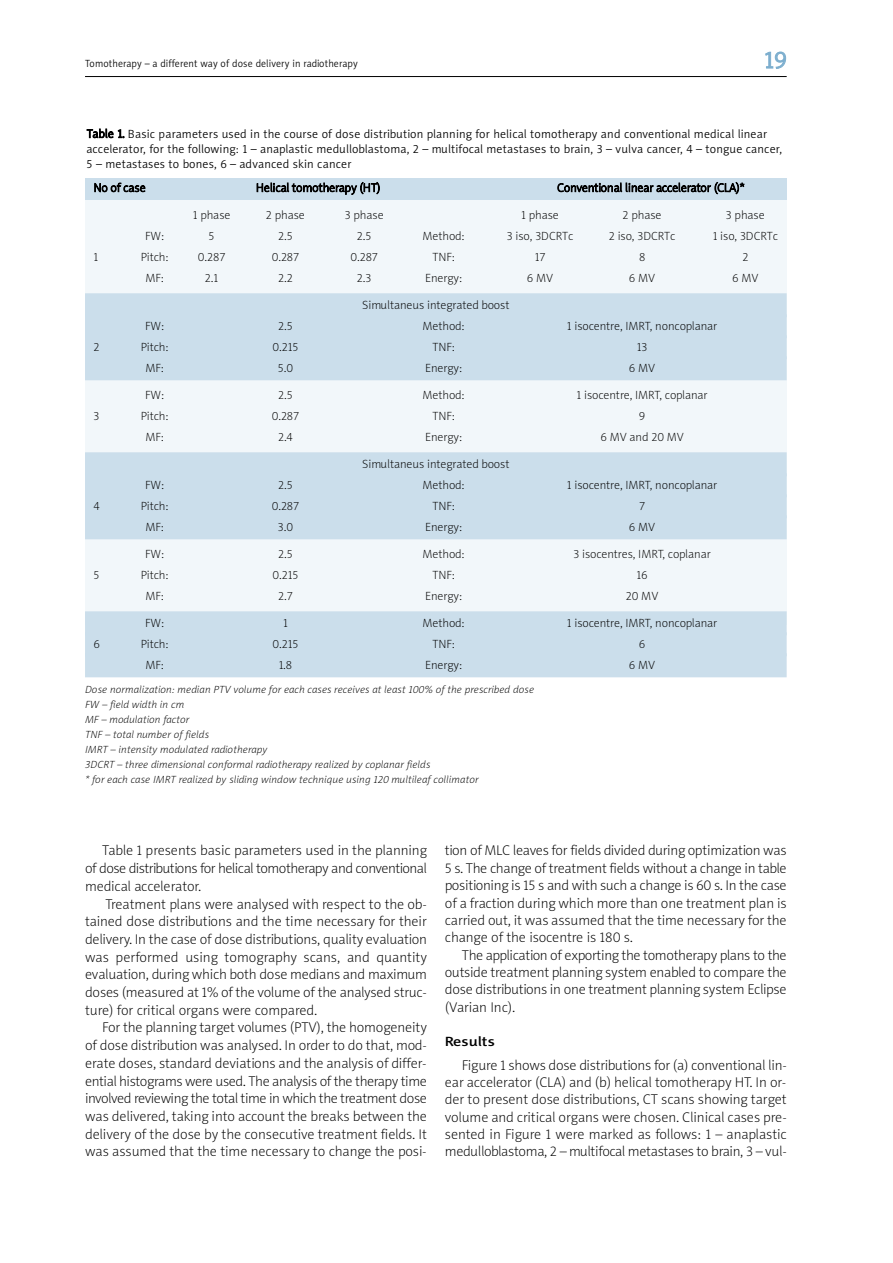
<style>
.page{position:relative;width:893px;height:1263px;background:#fff}
.page>*{position:absolute;margin:0;border:0;box-sizing:border-box;transform-origin:0 0}
.t1{font:24px "Naomi Sans EFNPS Light";color:#7caece}
.t2{font:14.25px/17.7px "Naomi Sans EFNPS Thin";letter-spacing:-.01em;color:#000;text-align:justify}
.t3{font:13.5px "Naomi Sans EFNPS Medium";color:#000;scale:1.2 1}
.t4{font:12px "Naomi Sans EFNPS Thin";color:#000}
.t5{font:12px/15px "Naomi Sans EFNPS Light";letter-spacing:.015em;color:#000}
.t6{font:italic 10.5px/15px "Naomi Sans EFNPS Thin";letter-spacing:.015em;color:#000}
.t7{font:10.5px "Naomi Sans EFNPS Light";letter-spacing:.015em;color:#000;scale:.95 1}
</style>
<div class="page">
<hr style="left:85px;top:76px;width:702px;height:1px;background:#000">
<div style="left:85px;top:192px;width:702px;height:433px;background:#f2f7fa"></div>
<div style="left:85px;top:178px;width:702px;height:22px;background:#cbdeeb"></div>
<div style="left:85px;top:293px;width:702px;height:24px;background:#cbdeeb"></div>
<div style="left:85px;top:314px;width:702px;height:24px;background:#cbdeeb"></div>
<div style="left:85px;top:335px;width:702px;height:24px;background:#cbdeeb"></div>
<div style="left:85px;top:356px;width:702px;height:24px;background:#cbdeeb"></div>
<div style="left:85px;top:452px;width:702px;height:24px;background:#cbdeeb"></div>
<div style="left:85px;top:473px;width:702px;height:24px;background:#cbdeeb"></div>
<div style="left:85px;top:494px;width:702px;height:24px;background:#cbdeeb"></div>
<div style="left:85px;top:515px;width:702px;height:24px;background:#cbdeeb"></div>
<div style="left:85px;top:611px;width:702px;height:24px;background:#cbdeeb"></div>
<div style="left:85px;top:632px;width:702px;height:24px;background:#cbdeeb"></div>
<div style="left:85px;top:653px;width:702px;height:24px;background:#cbdeeb"></div>
<p class="t7" style="left:85px;top:60px;width:289px">Tomotherapy – a different way of dose delivery in radiotherapy</p>
<h1 class="t1" style="left:764px;top:51px;width:24px">19</h1>
<p class="t5" style="left:87px;top:127px;width:697px">Table 1. Basic parameters used in the course of dose distribution planning for helical tomotherapy and conventional medical linear accelerator, for the following: 1 – anaplastic medulloblastoma, 2 – multifocal metastases to brain, 3 – vulva cancer, 4 – tongue cancer,<br>5 – metastases to bones, 6 – advanced skin cancer</p>
<p class="t4" style="left:94px;top:183px;width:54px">No of case</p>
<p class="t4" style="left:256px;top:183px;width:126px">Helical tomotherapy (HT)</p>
<p class="t4" style="left:557px;top:183px;width:189px">Conventional linear accelerator (CLA)*</p>
<p class="t4" style="left:193px;top:210px;width:39px">1 phase</p>
<p class="t4" style="left:266px;top:210px;width:40px">2 phase</p>
<p class="t4" style="left:345px;top:210px;width:40px">3 phase</p>
<p class="t4" style="left:521px;top:210px;width:39px">1 phase</p>
<p class="t4" style="left:623px;top:210px;width:40px">2 phase</p>
<p class="t4" style="left:726px;top:210px;width:40px">3 phase</p>
<p class="t4" style="left:145px;top:231px;width:21px">FW:</p>
<p class="t4" style="left:209px;top:231px;width:7px">5</p>
<p class="t4" style="left:278px;top:231px;width:16px">2.5</p>
<p class="t4" style="left:357px;top:231px;width:16px">2.5</p>
<p class="t4" style="left:423px;top:231px;width:44px">Method:</p>
<p class="t4" style="left:507px;top:231px;width:68px">3 iso, 3DCRTc</p>
<p class="t4" style="left:609px;top:231px;width:68px">2 iso, 3DCRTc</p>
<p class="t4" style="left:713px;top:231px;width:67px">1 iso, 3DCRTc</p>
<p class="t4" style="left:94px;top:252px;width:6px">1</p>
<p class="t4" style="left:141px;top:252px;width:29px">Pitch:</p>
<p class="t4" style="left:198px;top:252px;width:29px">0.287</p>
<p class="t4" style="left:272px;top:252px;width:29px">0.287</p>
<p class="t4" style="left:351px;top:252px;width:29px">0.287</p>
<p class="t4" style="left:432px;top:252px;width:24px">TNF:</p>
<p class="t4" style="left:535px;top:252px;width:12px">17</p>
<p class="t4" style="left:639px;top:252px;width:8px">8</p>
<p class="t4" style="left:742px;top:252px;width:7px">2</p>
<p class="t4" style="left:145px;top:273px;width:20px">MF:</p>
<p class="t4" style="left:205px;top:273px;width:15px">2.1</p>
<p class="t4" style="left:278px;top:273px;width:16px">2.2</p>
<p class="t4" style="left:357px;top:273px;width:16px">2.3</p>
<p class="t4" style="left:425px;top:273px;width:39px">Energy:</p>
<p class="t4" style="left:527px;top:273px;width:28px">6 MV</p>
<p class="t4" style="left:629px;top:273px;width:28px">6 MV</p>
<p class="t4" style="left:732px;top:273px;width:28px">6 MV</p>
<p class="t4" style="left:362px;top:300px;width:149px">Simultaneus integrated boost</p>
<p class="t4" style="left:145px;top:321px;width:21px">FW:</p>
<p class="t4" style="left:278px;top:321px;width:16px">2.5</p>
<p class="t4" style="left:423px;top:321px;width:44px">Method:</p>
<p class="t4" style="left:567px;top:321px;width:152px">1 isocentre, IMRT, noncoplanar</p>
<p class="t4" style="left:94px;top:342px;width:7px">2</p>
<p class="t4" style="left:141px;top:342px;width:29px">Pitch:</p>
<p class="t4" style="left:272px;top:342px;width:27px">0.215</p>
<p class="t4" style="left:432px;top:342px;width:24px">TNF:</p>
<p class="t4" style="left:637px;top:342px;width:12px">13</p>
<p class="t4" style="left:145px;top:363px;width:20px">MF:</p>
<p class="t4" style="left:278px;top:363px;width:17px">5.0</p>
<p class="t4" style="left:425px;top:363px;width:39px">Energy:</p>
<p class="t4" style="left:629px;top:363px;width:28px">6 MV</p>
<p class="t4" style="left:145px;top:390px;width:21px">FW:</p>
<p class="t4" style="left:278px;top:390px;width:16px">2.5</p>
<p class="t4" style="left:423px;top:390px;width:44px">Method:</p>
<p class="t4" style="left:577px;top:390px;width:132px">1 isocentre, IMRT, coplanar</p>
<p class="t4" style="left:94px;top:411px;width:7px">3</p>
<p class="t4" style="left:141px;top:411px;width:29px">Pitch:</p>
<p class="t4" style="left:272px;top:411px;width:29px">0.287</p>
<p class="t4" style="left:432px;top:411px;width:24px">TNF:</p>
<p class="t4" style="left:639px;top:411px;width:8px">9</p>
<p class="t4" style="left:145px;top:432px;width:20px">MF:</p>
<p class="t4" style="left:278px;top:432px;width:16px">2.4</p>
<p class="t4" style="left:425px;top:432px;width:39px">Energy:</p>
<p class="t4" style="left:600px;top:432px;width:85px">6 MV and 20 MV</p>
<p class="t4" style="left:362px;top:459px;width:149px">Simultaneus integrated boost</p>
<p class="t4" style="left:145px;top:480px;width:21px">FW:</p>
<p class="t4" style="left:278px;top:480px;width:16px">2.5</p>
<p class="t4" style="left:423px;top:480px;width:44px">Method:</p>
<p class="t4" style="left:567px;top:480px;width:152px">1 isocentre, IMRT, noncoplanar</p>
<p class="t4" style="left:94px;top:501px;width:8px">4</p>
<p class="t4" style="left:141px;top:501px;width:29px">Pitch:</p>
<p class="t4" style="left:272px;top:501px;width:29px">0.287</p>
<p class="t4" style="left:432px;top:501px;width:24px">TNF:</p>
<p class="t4" style="left:639px;top:501px;width:7px">7</p>
<p class="t4" style="left:145px;top:522px;width:20px">MF:</p>
<p class="t4" style="left:278px;top:522px;width:17px">3.0</p>
<p class="t4" style="left:425px;top:522px;width:39px">Energy:</p>
<p class="t4" style="left:629px;top:522px;width:28px">6 MV</p>
<p class="t4" style="left:145px;top:549px;width:21px">FW:</p>
<p class="t4" style="left:278px;top:549px;width:16px">2.5</p>
<p class="t4" style="left:423px;top:549px;width:44px">Method:</p>
<p class="t4" style="left:573px;top:549px;width:139px">3 isocentres, IMRT, coplanar</p>
<p class="t4" style="left:94px;top:570px;width:7px">5</p>
<p class="t4" style="left:141px;top:570px;width:29px">Pitch:</p>
<p class="t4" style="left:272px;top:570px;width:27px">0.215</p>
<p class="t4" style="left:432px;top:570px;width:24px">TNF:</p>
<p class="t4" style="left:636px;top:570px;width:13px">16</p>
<p class="t4" style="left:145px;top:591px;width:20px">MF:</p>
<p class="t4" style="left:278px;top:591px;width:16px">2.7</p>
<p class="t4" style="left:425px;top:591px;width:39px">Energy:</p>
<p class="t4" style="left:626px;top:591px;width:34px">20 MV</p>
<p class="t4" style="left:145px;top:618px;width:21px">FW:</p>
<p class="t4" style="left:283px;top:618px;width:6px">1</p>
<p class="t4" style="left:423px;top:618px;width:44px">Method:</p>
<p class="t4" style="left:567px;top:618px;width:152px">1 isocentre, IMRT, noncoplanar</p>
<p class="t4" style="left:94px;top:639px;width:8px">6</p>
<p class="t4" style="left:141px;top:639px;width:29px">Pitch:</p>
<p class="t4" style="left:272px;top:639px;width:27px">0.215</p>
<p class="t4" style="left:432px;top:639px;width:24px">TNF:</p>
<p class="t4" style="left:639px;top:639px;width:8px">6</p>
<p class="t4" style="left:145px;top:660px;width:20px">MF:</p>
<p class="t4" style="left:279px;top:660px;width:15px">1.8</p>
<p class="t4" style="left:425px;top:660px;width:39px">Energy:</p>
<p class="t4" style="left:629px;top:660px;width:28px">6 MV</p>
<p class="t6" style="left:85px;top:683px;width:450px">Dose normalization: median PTV volume for each cases receives at least 100% of the prescribed dose FW – field width in cm<br>MF – modulation factor<br>TNF – total number of fields<br>IMRT – intensity modulated radiotherapy<br>3DCRT – three dimensional conformal radiotherapy realized by coplanar fields<br>* for each case IMRT realized by sliding window technique using 120 multileaf collimator</p>
<p class="t2" style="left:85px;top:843px;width:343px;text-indent:17px">Table 1 presents basic parameters used in the planning of dose distributions for helical tomotherapy and conventional medical accelerator.</p>
<p class="t2" style="left:85px;top:896px;width:343px;text-indent:20px">Treatment plans were analysed with respect to the ob&shy;tained dose distributions and the time necessary for their delivery. In the case of dose distributions, quality evaluation was performed using tomography scans, and quantity evaluation, during which both dose medians and maximum doses (measured at 1% of the volume of the analysed struc&shy;ture) for critical organs were compared.</p>
<p class="t2" style="left:85px;top:1020px;width:343px;text-indent:17px">For the planning target volumes (PTV), the homogeneity of dose distribution was analysed. In order to do that, mod&shy;erate doses, standard deviations and the analysis of differ&shy;ential histograms were used. The analysis of the therapy time involved reviewing the total time in which the treatment dose was delivered, taking into account the breaks between the delivery of the dose by the consecutive treatment fields. It was assumed that the time necessary to change the posi-</p>
<p class="t2" style="left:445px;top:843px;width:343px">tion of MLC leaves for fields divided during optimization was 5 s. The change of treatment fields without a change in table positioning is 15 s and with such a change is 60 s. In the case of a fraction during which more than one treatment plan is carried out, it was assumed that the time necessary for the change of the isocentre is 180 s.</p>
<p class="t2" style="left:445px;top:947px;width:343px;text-indent:17px">The application of exporting the tomotherapy plans to the outside treatment planning system enabled to compare the dose distributions in one treatment planning system Eclipse (Varian Inc).</p>
<p class="t3" style="left:445px;top:1036px;width:43px">Results</p>
<p class="t2" style="left:445px;top:1057px;width:343px;text-indent:17px">Figure 1 shows dose distributions for (a) conventional lin&shy;ear accelerator (CLA) and (b) helical tomotherapy HT. In or&shy;der to present dose distributions, CT scans showing target volume and critical organs were chosen. Clinical cases pre&shy;sented in Figure 1 were marked as follows: 1 – anaplastic medulloblastoma, 2 – multifocal metastases to brain, 3 – vul-</p>
</div>
